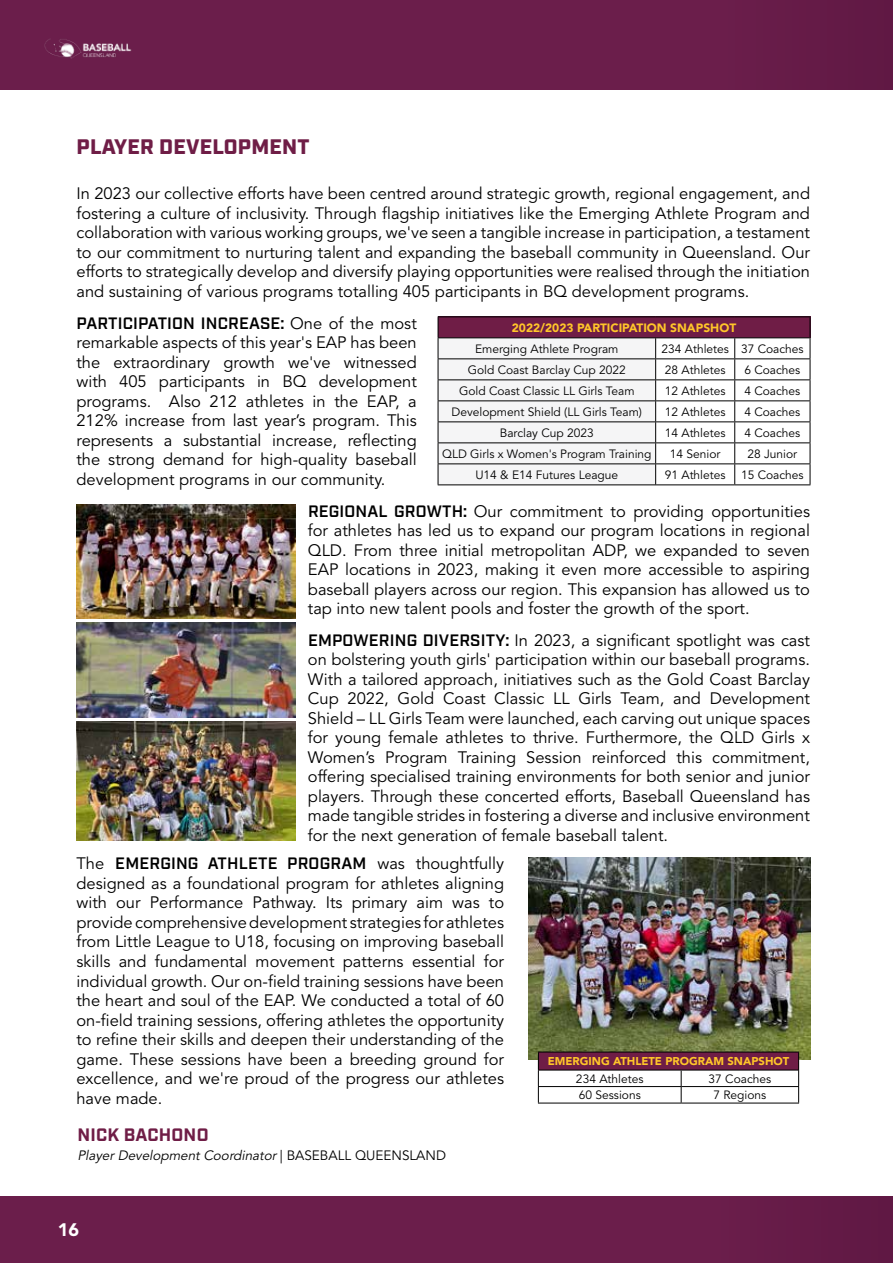
<style>
.page{position:relative;width:893px;height:1263px;background:#fff}
.page>*{position:absolute;margin:0;border:0;box-sizing:border-box;transform-origin:0 0}
.t1{font:900 21px "Industry";letter-spacing:.01em;color:#6f1d46}
.t2{font:700 18px "Industry";letter-spacing:.01em;color:#6f1d46}
.t3{font:900 18px "Avenir LT Std";color:#fff}
.t4{font:16.5px/19.5px "Avenir LT Std";color:#000;text-align:justify}
.t5{font:600 16.5px "Industry";letter-spacing:.01em;color:#000}
.t6{font:italic 13.5px "Avenir LT Std";color:#000}
.t7{font:12px "Avenir LT Std";color:#000}
.t8{font:900 12px "Avenir LT Std";color:#ffc629}
.t9{font:900 11.25px "Avenir LT Std";color:#ffc629}
.s1{font-family:"Avenir LT Std";font-weight:400}
.s2{font-family:"Industry";font-weight:600}
.s3{font-style:normal}
</style>
<div class="page">
<div style="left:0;top:0;width:893px;height:89px;background:#6b1e4b"></div>
<div style="left:0;top:1197px;width:893px;height:66px;background:#6b1e4b"></div>
<img style="left:44px;top:39px;width:88px;height:20px">
<hr style="left:438px;top:316px;width:218px;height:1px;background:#000">
<hr style="left:656px;top:316px;width:79px;height:1px;background:#000">
<hr style="left:735px;top:316px;width:75px;height:1px;background:#000">
<svg style="left:438px;top:317px;width:373px;height:168px"></svg>
<hr style="left:438px;top:484px;width:218px;height:1px;background:#000">
<img style="left:528px;top:857px;width:282px;height:203px">
<hr style="left:538px;top:1103px;width:143px;height:1px;background:#000">
<hr style="left:681px;top:1103px;width:118px;height:1px;background:#000">
<svg style="left:538px;top:1052px;width:261px;height:51px"></svg>
<hr style="left:538px;top:1070px;width:143px;height:1px;background:#000">
<hr style="left:681px;top:1070px;width:117px;height:1px;background:#000">
<img style="left:76px;top:722px;width:219px;height:119px">
<img style="left:76px;top:622px;width:219px;height:96px">
<img style="left:76px;top:504px;width:219px;height:115px">
<p class="t1" style="left:77px;top:134px;width:234px">PLAYER DEVELOPMENT</p>
<p class="t4" style="left:76px;top:184px;width:735px">In 2023 our collective efforts have been centred around strategic growth, regional engagement, and fostering a culture of inclusivity. Through flagship initiatives like the Emerging Athlete Program and collaboration with various working groups, we've seen a tangible increase in participation, a testament to our commitment to nurturing talent and expanding the baseball community in Queensland. Our efforts to strategically develop and diversify playing opportunities were realised through the initiation and sustaining of various programs totalling 405 participants in BQ development programs.</p>
<p class="t8" style="left:512px;top:320px;width:226px">2022/2023 PARTICIPATION SNAPSHOT</p>
<p class="t7" style="left:475px;top:342px;width:145px">Emerging Athlete Program</p>
<p class="t7" style="left:661px;top:342px;width:144px">234 Athletes 37 Coaches</p>
<p class="t7" style="left:468px;top:363px;width:160px">Gold Coast Barclay Cup 2022</p>
<p class="t7" style="left:665px;top:363px;width:62px">28 Athletes</p>
<p class="t7" style="left:744px;top:363px;width:58px">6 Coaches</p>
<p class="t7" style="left:459px;top:384px;width:177px">Gold Coast Classic LL Girls Team</p>
<p class="t7" style="left:665px;top:384px;width:62px">12 Athletes</p>
<p class="t7" style="left:744px;top:384px;width:58px">4 Coaches</p>
<p class="t7" style="left:452px;top:405px;width:192px">Development Shield (LL Girls Team)</p>
<p class="t7" style="left:665px;top:405px;width:62px">12 Athletes</p>
<p class="t7" style="left:744px;top:405px;width:58px">4 Coaches</p>
<p class="t7" style="left:500px;top:426px;width:96px">Barclay Cup 2023</p>
<p class="t7" style="left:665px;top:426px;width:62px">14 Athletes</p>
<p class="t7" style="left:744px;top:426px;width:58px">4 Coaches</p>
<p class="t7" style="left:442px;top:447px;width:211px">QLD Girls x Women's Program Training</p>
<p class="t7" style="left:670px;top:447px;width:52px">14 Senior</p>
<p class="t7" style="left:747px;top:447px;width:51px">28 Junior</p>
<p class="t7" style="left:475px;top:468px;width:144px">U14 &amp; E14 Futures League</p>
<p class="t7" style="left:665px;top:468px;width:62px">91 Athletes</p>
<p class="t7" style="left:741px;top:468px;width:64px">15 Coaches</p>
<p class="t5" style="left:77px;top:313px;width:342px">PARTICIPATION INCREASE: <span class="s1">One of the most</span></p>
<p class="t4" style="left:76px;top:333px;width:342px">remarkable aspects of this year's EAP has been the extraordinary growth we've witnessed with 405 participants in BQ development programs. Also 212 athletes in the EAP, a 212% increase from last year’s program. This represents a substantial increase, reflecting the strong demand for high-quality baseball development programs in our community.</p>
<p class="t4" style="left:308px;top:502px;width:504px"><span class="s2">REGIONAL GROWTH:</span> Our commitment to providing opportunities for athletes has led us to expand our program locations in regional QLD. From three initial metropolitan ADP, we expanded to seven EAP locations in 2023, making it even more accessible to aspiring baseball players across our region. This expansion has allowed us to tap into new talent pools and foster the growth of the sport.</p>
<p class="t4" style="left:308px;top:631px;width:504px"><span class="s2">EMPOWERING DIVERSITY:</span> In 2023, a significant spotlight was cast on bolstering youth girls' participation within our baseball programs.<br>With a tailored approach, initiatives such as the Gold Coast Barclay Cup 2022, Gold Coast Classic LL Girls Team, and Development Shield – LL Girls Team were launched, each carving out unique spaces for young female athletes to thrive. Furthermore, the QLD Girls x Women’s Program Training Session reinforced this commitment, offering specialised training environments for both senior and junior players. Through these concerted efforts, Baseball Queensland has made tangible strides in fostering a diverse and inclusive environment for the next generation of female baseball talent.</p>
<p class="t5" style="left:76px;top:854px;width:429px"><span class="s1">The</span> EMERGING ATHLETE PROGRAM <span class="s1">was thoughtfully</span></p>
<p class="t4" style="left:76px;top:874px;width:429px">designed as a foundational program for athletes aligning with our Performance Pathway. Its primary aim was to provide comprehensive development strategies for athletes from Little League to U18, focusing on improving baseball skills and fundamental movement patterns essential for individual growth. Our on-field training sessions have been the heart and soul of the EAP. We conducted a total of 60 on-field training sessions, offering athletes the opportunity to refine their skills and deepen their understanding of the game. These sessions have been a breeding ground for excellence, and we're proud of the progress our athletes have made.</p>
<p class="t2" style="left:78px;top:1123px;width:133px">NICK BACHONO</p>
<p class="t6" style="left:77px;top:1147px;width:370px">Player Development Coordinator <span class="s3">| BAS E BA L L Q U E E N S LA N D</span></p>
<p class="t3" style="left:58px;top:1219px;width:23px">16</p>
<p class="t9" style="left:548px;top:1054px;width:243px">EMERGING ATHLETE PROGRAM SNAPSHOT</p>
<p class="t7" style="left:576px;top:1072px;width:69px">234 Athletes</p>
<p class="t7" style="left:708px;top:1072px;width:64px">37 Coaches</p>
<p class="t7" style="left:579px;top:1088px;width:64px">60 Sessions</p>
<p class="t7" style="left:713px;top:1088px;width:54px">7 Regions</p>
</div>
